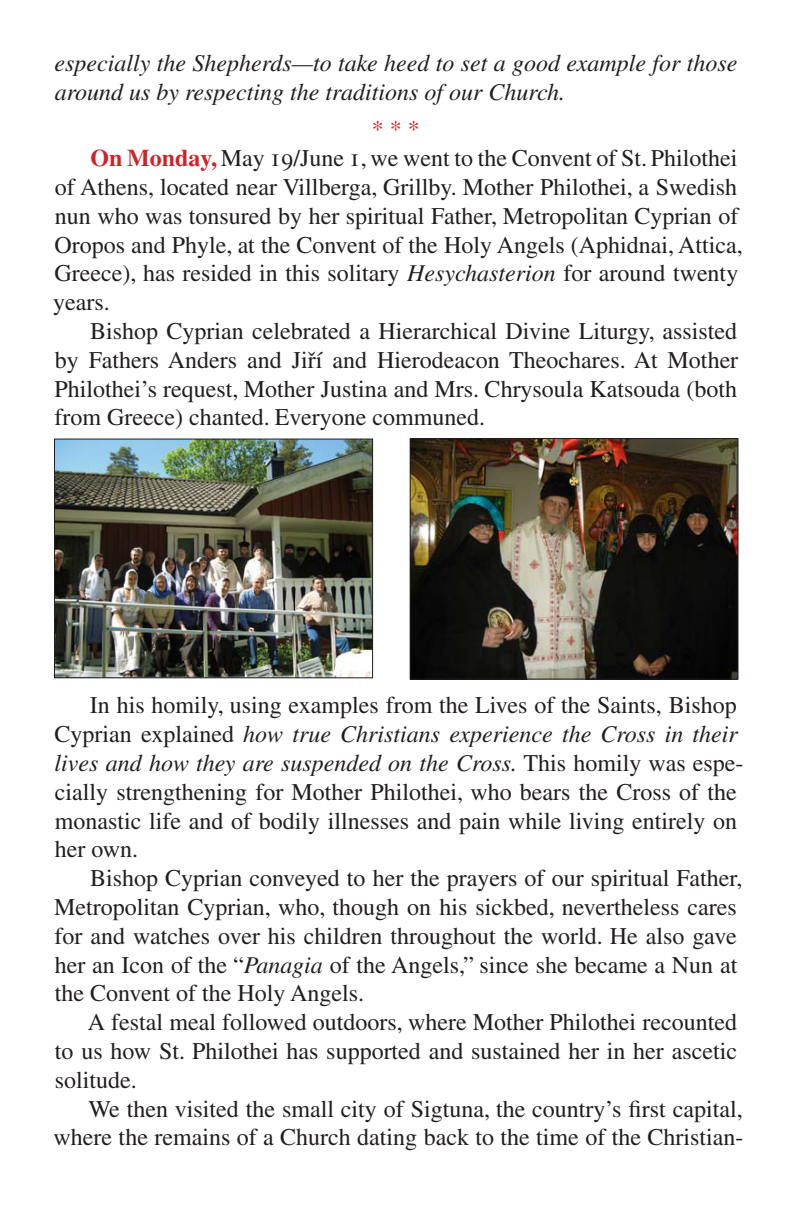
<style>
.page{position:relative;width:792px;height:1224px;background:#fff}
.page>*{position:absolute;margin:0;border:0;box-sizing:border-box;transform-origin:0 0}
.t1{font:24px/28.8px "CTOS Times Pro";color:#221e1f}
.t2{font:italic 24px/28.8px "CTOS Times Pro";color:#221e1f}
.stars{font:24px "CTOS Times Pro";color:#d22229}
.s1{font-weight:700;color:#d22229}
.s2{font-style:italic}
</style>
<div class="page">
<img style="left:56px;top:441px;width:315px;height:235px">
<div style="left:54px;top:439px;width:319px;height:239px;border:1px solid #221e1f"></div>
<img style="left:412px;top:440px;width:324px;height:238px">
<div style="left:410px;top:438px;width:328px;height:242px;border:1px solid #221e1f"></div>
<p class="t2" style="left:55px;top:47px;width:684px">especially the Shepherds—to take heed to set a good example for those around us by respecting the traditions of our Church.</p>
<p class="stars" style="left:372px;top:109px;width:49px">* * *</p>
<p class="t1" style="left:53px;top:142px;width:691px;text-indent:37px"><span class="s1">On Monday,</span> May 19/June 1, we went to the Convent of St. Philothei of Athens, located near Villberga, Grillby. Mother Philothei, a Swedish nun who was tonsured by her spiritual Father, Metropolitan Cyprian of Oropos and Phyle, at the Convent of the Holy Angels (Aphidnai, Attica, Greece), has resided in this solitary <span class="s2">Hesychasterion</span> for around twenty years.</p>
<p class="t1" style="left:54px;top:315px;width:685px;text-align:justify;text-indent:36px">Bishop Cyprian celebrated a Hierarchical Divine Liturgy, assisted by Fathers Anders and Jiří and Hierodeacon Theochares. At Mother Philothei’s request, Mother Justina and Mrs. Chrysoula Katsouda (both from Greece) chanted. Everyone communed.</p>
<p class="t1" style="left:55px;top:689px;width:690px;text-indent:35px">In his homily, using examples from the Lives of the Saints, Bishop Cyprian explained <span class="s2">how true Christians experience the Cross in their lives and how they are suspended on the Cross.</span> This homily was espe&shy;cially strengthening for Mother Philothei, who bears the Cross of the monastic life and of bodily illnesses and pain while living entirely on her own.</p>
<p class="t1" style="left:54px;top:862px;width:690px;text-indent:36px">Bishop Cyprian conveyed to her the prayers of our spiritual Father, Metropolitan Cyprian, who, though on his sickbed, nevertheless cares for and watches over his children throughout the world. He also gave her an Icon of the “<span class="s2">Panagia</span> of the Angels,” since she became a Nun at the Convent of the Holy Angels.</p>
<p class="t1" style="left:55px;top:1006px;width:684px;text-align:justify;text-indent:33px">A festal meal followed outdoors, where Mother Philothei recounted to us how St. Philothei has supported and sustained her in her ascetic solitude.</p>
<p class="t1" style="left:54px;top:1092px;width:691px;text-align:right">We then visited the small city of Sigtuna, the country’s first capital, where the remains of a Church dating back to the time of the Christian-</p>
</div>
